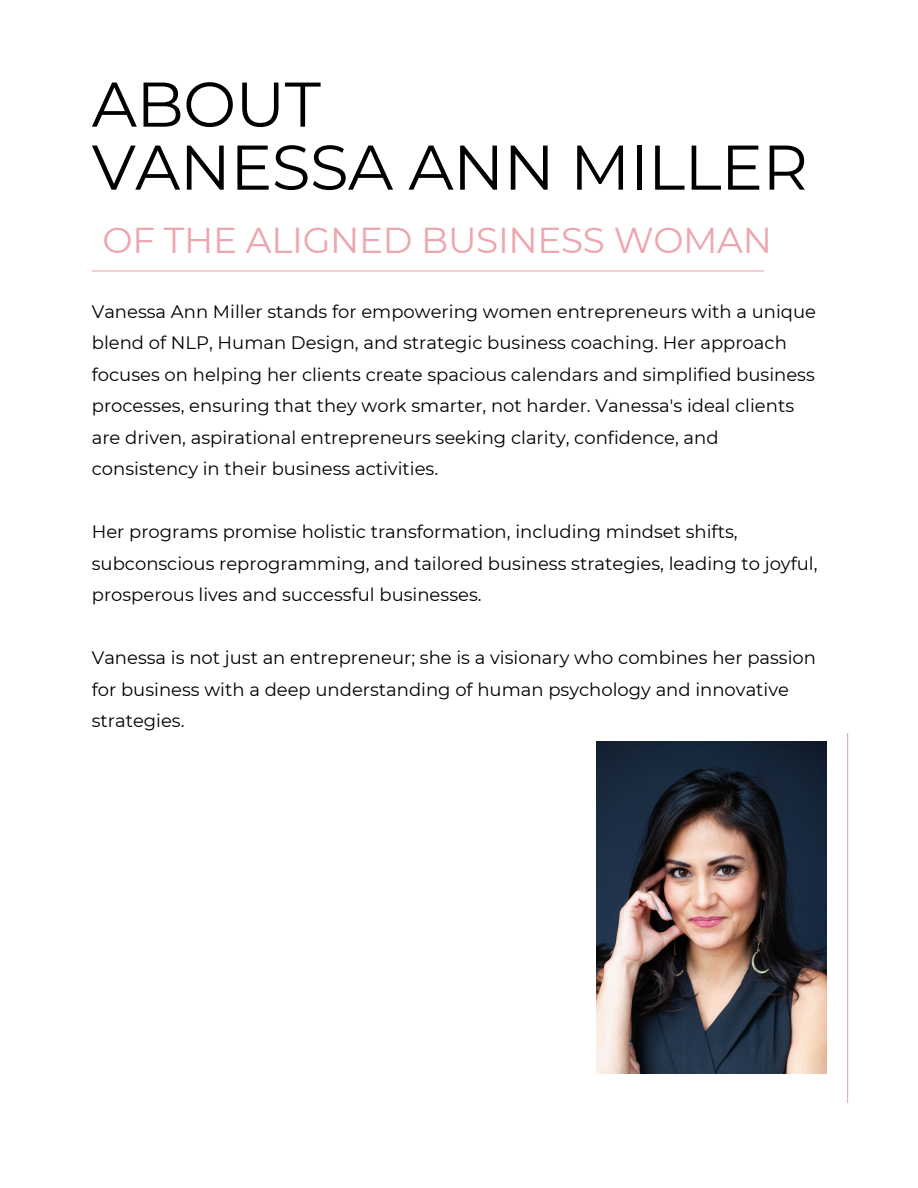
<style>
.page{position:relative;width:918px;height:1188px;background:#fff}
.page>*{position:absolute;margin:0;border:0;box-sizing:border-box;transform-origin:0 0}
.t1{font:63px "Montserrat";letter-spacing:-.01em;color:#000}
.t2{font:36px "Montserrat";letter-spacing:-.01em;color:#eca7ae}
.t3{font:18px/31.5px "Montserrat";color:#000}
</style>
<div class="page">
<hr style="left:92px;top:270px;width:672px;height:2px;background:#eca7ae">
<hr style="left:847px;top:733px;width:1px;height:370px;background:#eca7ae">
<img style="left:597px;top:741px;width:229px;height:332px">
<p class="t1" style="left:92px;top:66px;width:231px">ABOUT</p>
<p class="t1" style="left:92px;top:129px;width:718px">VANESSA ANN MILLER</p>
<p class="t2" style="left:103px;top:218px;width:671px">OF THE ALIGNED BUSINESS WOMAN</p>
<p class="t3" style="left:92px;top:295px;width:726px">Vanessa Ann Miller stands for empowering women entrepreneurs with a unique blend of NLP, Human Design, and strategic business coaching. Her approach focuses on helping her clients create spacious calendars and simplified business processes, ensuring that they work smarter, not harder. Vanessa's ideal clients are driven, aspirational entrepreneurs seeking clarity, confidence, and consistency in their business activities.</p>
<p class="t3" style="left:92px;top:516px;width:727px">Her programs promise holistic transformation, including mindset shifts, subconscious reprogramming, and tailored business strategies, leading to joyful, prosperous lives and successful businesses.</p>
<p class="t3" style="left:92px;top:642px;width:726px">Vanessa is not just an entrepreneur; she is a visionary who combines her passion for business with a deep understanding of human psychology and innovative strategies.</p>
</div>
